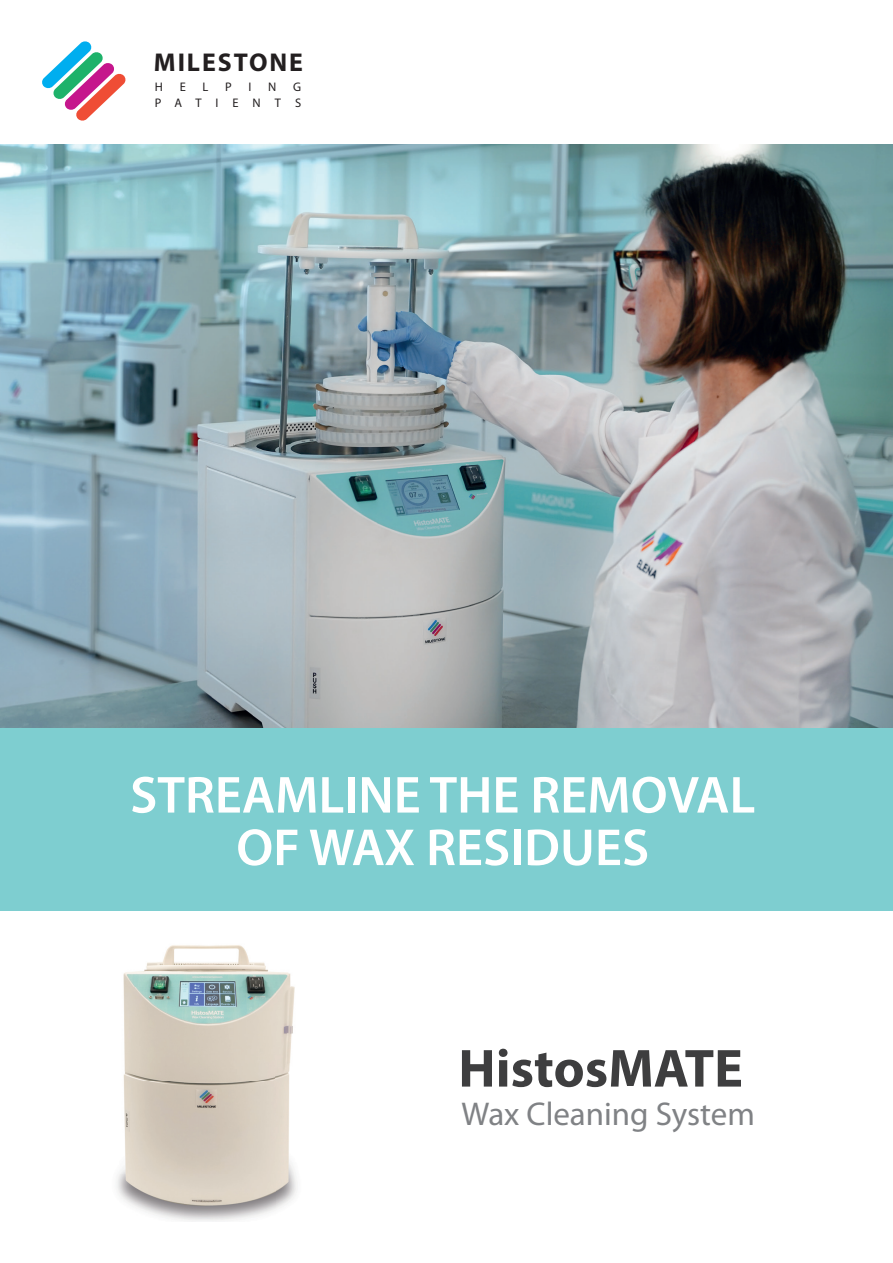
<style>
.page{position:relative;width:893px;height:1263px;background:#fff}
.page>*{position:absolute;margin:0;border:0;box-sizing:border-box;transform-origin:0 0}
.t1{font:700 54px "Myriad Pro";color:#3e3e3f}
.t2{font:600 52.5px/52.5px "Myriad Pro";color:#fff;text-align:center}
.t3{font:33px "Myriad Pro";color:#808285}
.t4{font:700 25.8px "Myriad Pro";letter-spacing:.075em;color:#231f20}
.t5{font:12.45px/16px "Myriad Pro";letter-spacing:1.12em;color:#231f20;text-align:right}
</style>
<div class="page">
<div style="left:0;top:727px;width:893px;height:184px;background:#7eced0"></div>
<img style="left:116px;top:945px;width:181px;height:276px">
<svg style="left:42px;top:41px;width:84px;height:80px"></svg>
<img style="left:0;top:145px;width:893px;height:582px">
<p class="t4" style="left:154px;top:45px;width:151px">MILESTONE</p>
<p class="t5" style="left:155px;top:79px;width:10px">H</p>
<p class="t5" style="left:180px;top:79px;width:8px">E</p>
<p class="t5" style="left:203px;top:79px;width:7px">L</p>
<p class="t5" style="left:225px;top:79px;width:8px">P</p>
<p class="t5" style="left:248px;top:79px;width:4px">I</p>
<p class="t5" style="left:268px;top:79px;width:10px">N</p>
<p class="t5" style="left:155px;top:79px;width:148px">G<br>PATIENTS</p>
<p class="t2" style="left:130px;top:767px;width:627px">STREAMLINE THE REMOVAL<br>OF WAX RESIDUES</p>
<p class="t1" style="left:458px;top:1033px;width:286px">HistosMATE</p>
<p class="t3" style="left:461px;top:1093px;width:295px">Wax Cleaning System</p>
</div>
